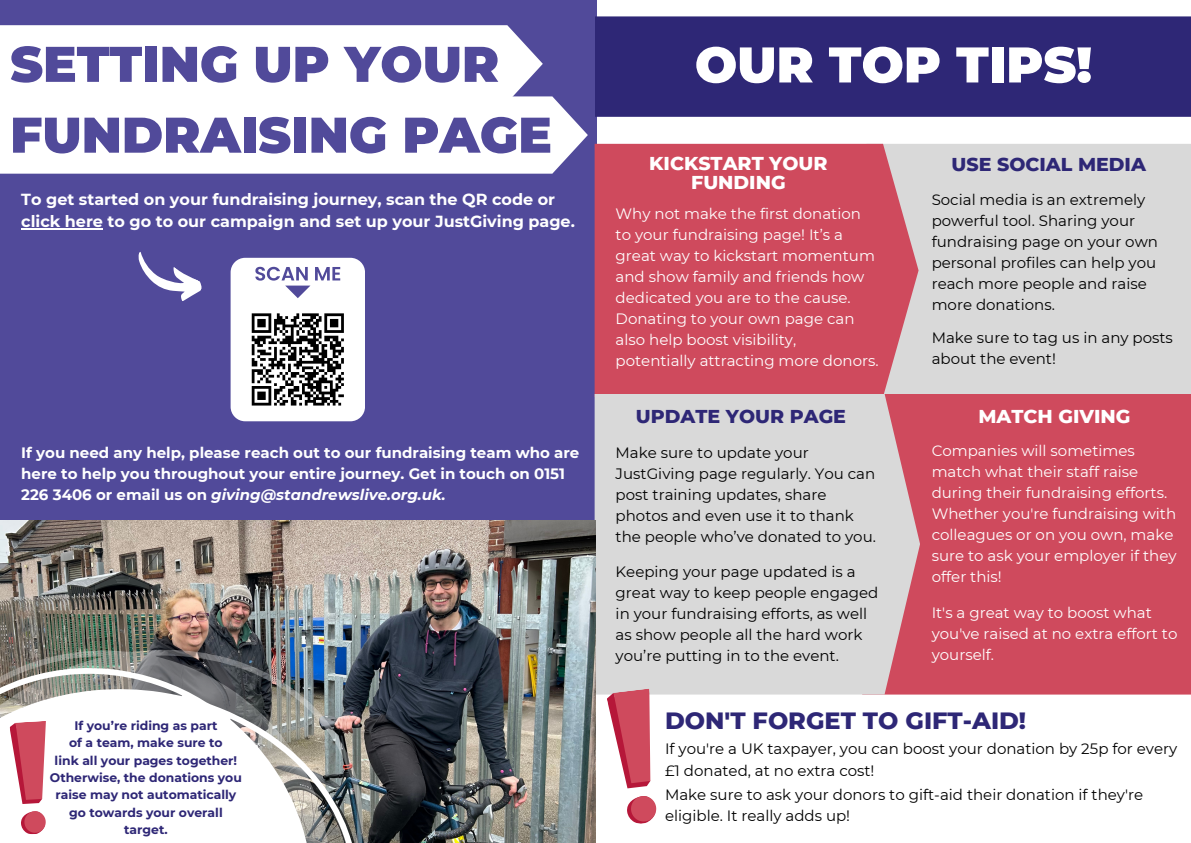
<style>
.page{position:relative;width:1191px;height:843px;background:#fff}
.page>*{position:absolute;margin:0;border:0;box-sizing:border-box;transform-origin:0 0}
.t1{font:900 50px "Montserrat";color:#514a9a}
.t2{font:900 50px "Montserrat";color:#fff}
.t3{font:800 24px "Montserrat";color:#2e2776}
.t4{font:800 19px/19.5px "Montserrat";color:#fff;text-align:center}
.t5{font:800 19px "Montserrat";color:#2e2776}
.t6{font:700 16px/21.8px "Montserrat";color:#fff}
.t7{font:15px/21px "Montserrat";color:#000}
.t8{font:15px/21px "Montserrat";color:#fff}
.t9{font:700 15px/21px "Montserrat";color:#fff}
.t10{font:700 12.4px/17.3px "Montserrat";color:#2e2776;text-align:center}
.s1{font-style:italic}
</style>
<div class="page">
<div style="left:0;top:0;width:597px;height:521px;background:#514a9a"></div>
<div style="left:595px;top:16px;width:595px;height:101px;background:#2e2776"></div>
<div style="left:918px;top:144px;width:272px;height:249px;background:#d9d9d9"></div>
<div style="left:594px;top:144px;width:324px;height:249px;background:#cf4a5d"></div>
<div style="left:919px;top:393px;width:271px;height:301px;background:#cf4a5d"></div>
<div style="left:594px;top:393px;width:325px;height:301px;background:#d9d9d9"></div>
<svg style="left:606px;top:688px;width:54px;height:136px"></svg>
<div style="left:0;top:25px;width:542px;height:71px;background:#fff"></div>
<div style="left:0;top:96px;width:587px;height:78px;background:#fff"></div>
<svg style="left:138px;top:252px;width:64px;height:49px"></svg>
<svg style="left:230px;top:258px;width:135px;height:163px;background:#c1c0c5"></svg>
<img style="left:0;top:520px;width:595px;height:322px">
<hr style="left:21px;top:228px;width:82px;height:2px;background:#fff">
<svg style="left:0;top:552px;width:420px;height:11px;background:#a1968c"></svg>
<img style="left:0;top:563px;width:427px;height:279px">
<svg style="left:9px;top:720px;width:41px;height:84px"></svg>
<svg style="left:20px;top:810px;width:26px;height:24px"></svg>
<h5 class="t1" style="left:10px;top:33px;width:490px">SETTING UP YOUR</h5>
<h5 class="t1" style="left:10px;top:104px;width:543px">FUNDRAISING PAGE</h5>
<h5 class="t6" style="left:21px;top:188px;width:555px">To get started on your fundraising journey, scan the QR code or click here to go to our campaign and set up your JustGiving page.</h5>
<h5 class="t9" style="left:21px;top:442px;width:559px">If you need any help, please reach out to our fundraising team who are here to help you throughout your entire journey. Get in touch on 0151<br>226 3406 or email us on <span class="s1">giving@standrewslive.org.uk.</span></h5>
<p class="t10" style="left:74px;top:716px;width:144px">If you’re riding as part</p>
<p class="t10" style="left:69px;top:733px;width:155px">of a team, make sure to</p>
<p class="t10" style="left:50px;top:751px;width:193px">link all your pages together!<br>Otherwise, the donations you raise may not automatically go towards your overall target.</p>
<h1 class="t2" style="left:694px;top:34px;width:398px">OUR TOP TIPS!</h1>
<h1 class="t4" style="left:649px;top:153px;width:180px">KICKSTART YOUR<br>FUNDING</h1>
<h4 class="t8" style="left:615px;top:203px;width:264px">Why not make the first donation to your fundraising page! It’s a great way to kickstart momentum and show family and friends how dedicated you are to the cause.<br>Donating to your own page can also help boost visibility, potentially attracting more donors.</h4>
<p class="t5" style="left:636px;top:404px;width:211px">UPDATE YOUR PAGE</p>
<h4 class="t7" style="left:615px;top:442px;width:262px">Make sure to update your<br>JustGiving page regularly. You can post training updates, share photos and even use it to thank the people who’ve donated to you.</h4>
<h1 class="t7" style="left:615px;top:560px;width:264px">Keeping your page updated is a great way to keep people engaged in your fundraising efforts, as well as show people all the hard work you’re putting in to the event.</h1>
<p class="t5" style="left:951px;top:152px;width:196px">USE SOCIAL MEDIA</p>
<p class="t7" style="left:931px;top:188px;width:228px">Social media is an extremely powerful tool. Sharing your fundraising page on your own personal profiles can help you reach more people and raise more donations.</p>
<h3 class="t7" style="left:931px;top:326px;width:243px">Make sure to tag us in any posts about the event!</h3>
<h5 class="t4" style="left:978px;top:406px;width:153px">MATCH GIVING</h5>
<h3 class="t8" style="left:931px;top:440px;width:246px">Companies will sometimes match what their staff raise during their fundraising efforts.<br>Whether you're fundraising with colleagues or on you own, make sure to ask your employer if they offer this!</h3>
<h5 class="t8" style="left:931px;top:602px;width:247px">It's a great way to boost what you've raised at no extra effort to yourself.</h5>
<h3 class="t3" style="left:665px;top:705px;width:362px">DON'T FORGET TO GIFT-AID!</h3>
<h5 class="t7" style="left:665px;top:738px;width:513px">If you're a UK taxpayer, you can boost your donation by 25p for every £1 donated, at no extra cost!</h5>
<h3 class="t7" style="left:665px;top:783px;width:479px">Make sure to ask your donors to gift-aid their donation if they're eligible. It really adds up!</h3>
</div>
